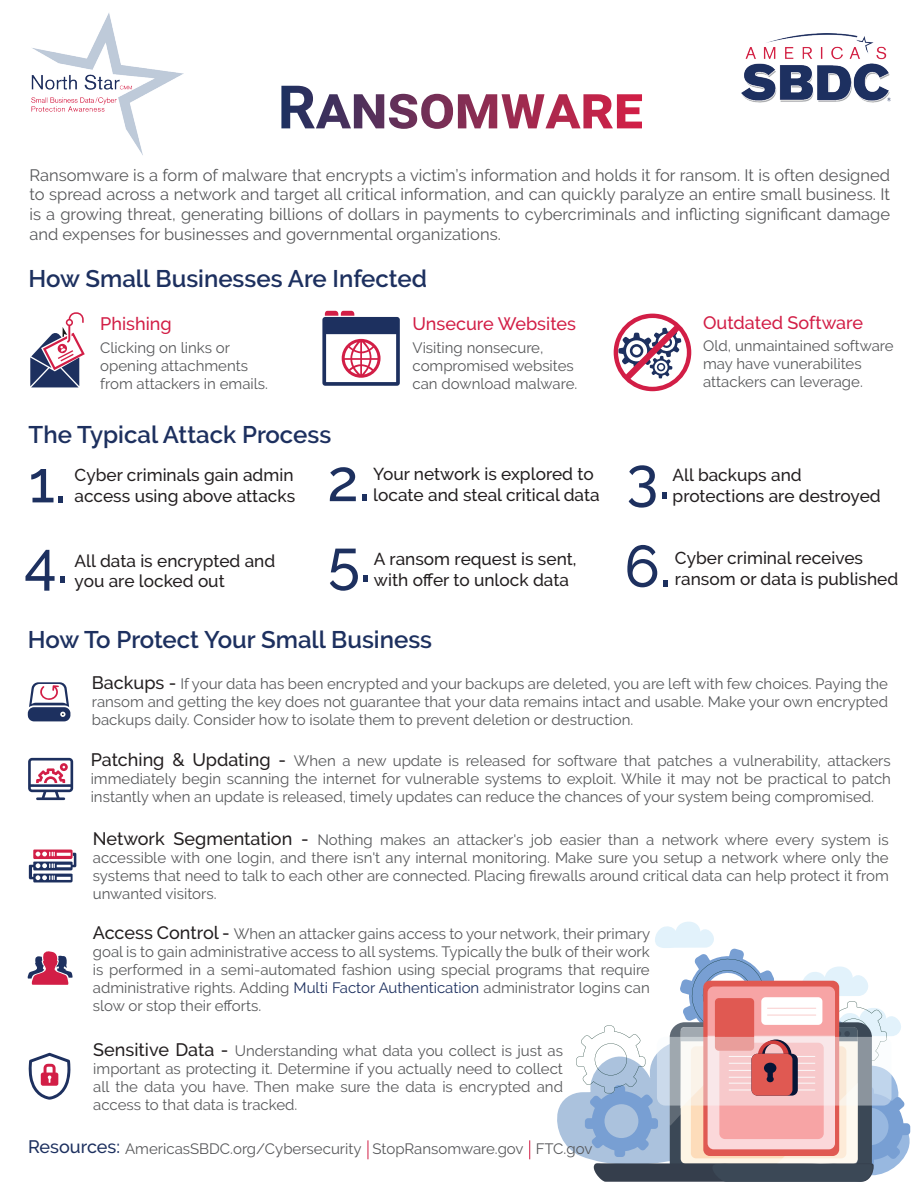
<style>
.page{position:relative;width:918px;height:1188px;background:#fff}
.page>*{position:absolute;margin:0;border:0;box-sizing:border-box;transform-origin:0 0}
.t1{font:500 58.5px "Raleway";color:#1d305f}
.t2{font:600 24px "Raleway";color:#1d305f}
.t3{font:500 18px "Raleway";color:#d21e46}
.t4{font:500 17.25px/20.7px "Raleway";color:#231f20}
.t5{font:16.5px/19.8px "Raleway";color:#57585a;text-align:justify}
.t6{font:15px/18px "Raleway";color:#57585a;text-align:justify}
.s1{font-weight:500;font-size:18px;color:#231f20}
.s2{color:#1d305f}
.s3{font-weight:500;font-size:18px;color:#1d305f}
</style>
<div class="page">
<img style="left:31px;top:13px;width:153px;height:142px">
<svg style="left:281px;top:86px;width:361px;height:43px"></svg>
<svg style="left:557px;top:922px;width:354px;height:260px"></svg>
<img style="left:741px;top:33px;width:149px;height:70px">
<svg style="left:30px;top:312px;width:55px;height:75px"></svg>
<svg style="left:322px;top:311px;width:78px;height:75px"></svg>
<svg style="left:614px;top:314px;width:77px;height:77px"></svg>
<svg style="left:28px;top:682px;width:42px;height:39px"></svg>
<svg style="left:29px;top:1053px;width:42px;height:47px"></svg>
<svg style="left:28px;top:758px;width:45px;height:42px"></svg>
<svg style="left:28px;top:951px;width:45px;height:34px"></svg>
<svg style="left:29px;top:850px;width:47px;height:32px"></svg>
<svg style="left:368px;top:1140px;width:1px;height:19px"></svg>
<svg style="left:529px;top:1140px;width:1px;height:19px"></svg>
<p class="t5" style="left:29px;top:165px;width:862px">Ransomware is a form of malware that encrypts a victim’s information and holds it for ransom. It is often designed to spread across a network and target all critical information, and can quickly paralyze an entire small business. It is a growing threat, generating billions of dollars in payments to cybercriminals and inflicting significant damage and expenses for businesses and governmental organizations.</p>
<h2 class="t2" style="left:29px;top:265px;width:400px">How Small Businesses Are Infected</h2>
<p class="t3" style="left:100px;top:313px;width:73px">Phishing</p>
<p class="t6" style="left:100px;top:338px;width:169px;text-align:left">Clicking on links or opening attachments from attackers in emails.</p>
<p class="t3" style="left:413px;top:313px;width:165px">Unsecure Websites</p>
<p class="t6" style="left:413px;top:338px;width:166px;text-align:left">Visiting nonsecure, compromised websites can download malware.</p>
<p class="t3" style="left:703px;top:312px;width:162px">Outdated Software</p>
<p class="t6" style="left:703px;top:337px;width:192px;text-align:left">Old, unmaintained software may have vunerabilites attackers can leverage.</p>
<h2 class="t2" style="left:29px;top:420px;width:304px">The Typical Attack Process</h2>
<h1 class="t1" style="left:29px;top:448px;width:40px">1.</h1>
<p class="t4" style="left:75px;top:465px;width:222px">Cyber criminals gain admin access using above attacks</p>
<h1 class="t1" style="left:327px;top:447px;width:45px">2.</h1>
<p class="t4" style="left:373px;top:464px;width:228px">Your network is explored to locate and steal critical data</p>
<h1 class="t1" style="left:627px;top:445px;width:45px">3.</h1>
<p class="t4" style="left:673px;top:465px;width:210px">All backups and protections are destroyed</p>
<h1 class="t1" style="left:24px;top:529px;width:46px">4.</h1>
<p class="t4" style="left:75px;top:550px;width:202px">All data is encrypted and you are locked out</p>
<h1 class="t1" style="left:328px;top:528px;width:45px">5.</h1>
<p class="t4" style="left:374px;top:549px;width:204px">A ransom request is sent, with offer to unlock data</p>
<h1 class="t1" style="left:624px;top:532px;width:49px">6.</h1>
<p class="t4" style="left:675px;top:548px;width:225px">Cyber criminal receives ransom or data is published</p>
<h2 class="t2" style="left:28px;top:626px;width:406px">How To Protect Your Small Business</h2>
<p class="t6" style="left:92px;top:675px;width:798px"><span class="s1">Backups -</span> If your data has been encrypted and your backups are deleted, you are left with few choices. Paying the ransom and getting the key does not guarantee that your data remains intact and usable. Make your own encrypted backups daily. Consider how to isolate them to prevent deletion or destruction.</p>
<p class="t6" style="left:91px;top:752px;width:802px"><span class="s1">Patching &amp; Updating -</span> When a new update is released for software that patches a vulnerability, attackers immediately begin scanning the internet for vulnerable systems to exploit. While it may not be practical to patch instantly when an update is released, timely updates can reduce the chances of your system being compromised.</p>
<p class="t6" style="left:93px;top:831px;width:798px"><span class="s1">Network Segmentation -</span> Nothing makes an attacker's job easier than a network where every system is accessible with one login, and there isn't any internal monitoring. Make sure you setup a network where only the systems that need to talk to each other are connected. Placing firewalls around critical data can help protect it from unwanted visitors.</p>
<p class="t6" style="left:93px;top:925px;width:559px"><span class="s1">Access Control -</span> When an attacker gains access to your network, their primary goal is to gain administrative access to all systems. Typically the bulk of their work is performed in a semi-automated fashion using special programs that require administrative rights. Adding <span class="s2">Multi Factor Authentication</span> administrator logins can slow or stop their efforts.</p>
<p class="t6" style="left:93px;top:1041px;width:471px"><span class="s1">Sensitive Data -</span> Understanding what data you collect is just as important as protecting it. Determine if you actually need to collect all the data you have. Then make sure the data is encrypted and access to that data is tracked.</p>
<p class="t6" style="left:28px;top:1140px;width:566px"><span class="s3">Resources:</span> AmericasSBDC.org/Cybersecurity StopRansomware.gov FTC.gov</p>
</div>
